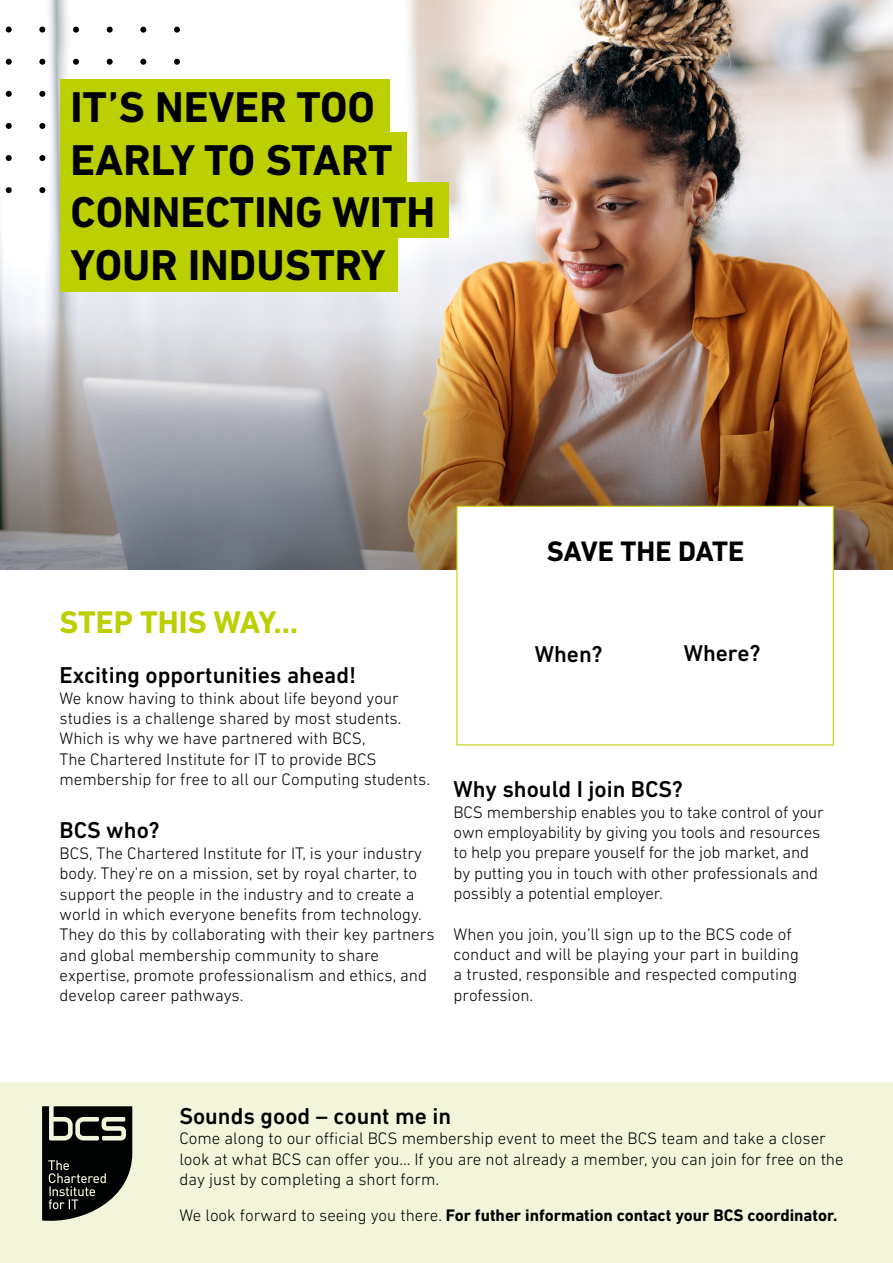
<style>
.page{position:relative;width:893px;height:1263px;background:#fff}
.page>*{position:absolute;margin:0;border:0;box-sizing:border-box;transform-origin:0 0}
.t1{font:700 43.8px/52.5px "DIN Next LT Pro";color:#000}
.t2{font:700 31.8px "DIN Next LT Pro";color:#bccf00}
.t3{font:700 28.65px "DIN Next LT Pro";letter-spacing:-.005em;color:#000}
.t4{font:500 23.4px "DIN Next LT Pro";color:#000}
.t5{font:300 16.95px/20.4px "DIN Next LT Pro";color:#000}
.t6{font:700 16.95px "DIN Next LT Pro";color:#000}
.s1{font-weight:300}
</style>
<div class="page">
<img style="left:0;top:0;width:893px;height:570px">
<div style="left:0;top:1082px;width:893px;height:181px;background:#f3f5db"></div>
<svg style="left:42px;top:1106px;width:90px;height:115px"></svg>
<svg style="left:6px;top:27px;width:6px;height:6px"></svg>
<svg style="left:6px;top:155px;width:6px;height:6px"></svg>
<svg style="left:6px;top:91px;width:6px;height:6px"></svg>
<svg style="left:6px;top:59px;width:6px;height:6px"></svg>
<svg style="left:6px;top:187px;width:6px;height:6px"></svg>
<svg style="left:6px;top:123px;width:6px;height:6px"></svg>
<svg style="left:39px;top:27px;width:6px;height:6px"></svg>
<svg style="left:39px;top:155px;width:6px;height:6px"></svg>
<svg style="left:39px;top:91px;width:6px;height:6px"></svg>
<svg style="left:39px;top:59px;width:6px;height:6px"></svg>
<svg style="left:39px;top:187px;width:6px;height:6px"></svg>
<svg style="left:39px;top:123px;width:6px;height:6px"></svg>
<svg style="left:73px;top:27px;width:6px;height:6px"></svg>
<svg style="left:73px;top:59px;width:6px;height:6px"></svg>
<svg style="left:107px;top:27px;width:6px;height:6px"></svg>
<svg style="left:107px;top:59px;width:6px;height:6px"></svg>
<svg style="left:140px;top:27px;width:6px;height:6px"></svg>
<svg style="left:140px;top:59px;width:6px;height:6px"></svg>
<svg style="left:174px;top:27px;width:6px;height:6px"></svg>
<svg style="left:174px;top:59px;width:6px;height:6px"></svg>
<div style="left:456px;top:506px;width:378px;height:239px;background:#fff;border:1px solid #bccf00"></div>
<div style="left:60px;top:80px;width:330px;height:55px;background:#bccf00"></div>
<div style="left:60px;top:132px;width:346px;height:56px;background:#bccf00"></div>
<div style="left:60px;top:182px;width:388px;height:56px;background:#bccf00"></div>
<div style="left:60px;top:236px;width:338px;height:56px;background:#bccf00"></div>
<h1 class="t1" style="left:71px;top:81px;width:366px">IT’S NEVER TOO<br>EARLY TO START<br>CONNECTING WITH<br>YOUR INDUSTRY</h1>
<h2 class="t2" style="left:60px;top:604px;width:240px">STEP THIS WAY…</h2>
<h3 class="t4" style="left:60px;top:662px;width:298px">Exciting opportunities ahead!</h3>
<p class="t5" style="left:60px;top:687px;width:372px">We know having to think about life beyond your studies is a challenge shared by most students.<br>Which is why we have partnered with BCS,<br>The Chartered Institute for IT to provide BCS membership for free to all our Computing students.</p>
<h3 class="t4" style="left:60px;top:817px;width:102px">BCS who?</h3>
<p class="t5" style="left:60px;top:843px;width:376px">BCS, The Chartered Institute for IT, is your industry body. They’re on a mission, set by royal charter, to support the people in the industry and to create a world in which everyone benefits from technology.<br>They do this by collaborating with their key partners and global membership community to share expertise, promote professionalism and ethics, and develop career pathways.</p>
<h3 class="t3" style="left:547px;top:534px;width:199px">SAVE THE DATE</h3>
<h3 class="t4" style="left:535px;top:640px;width:69px">When?</h3>
<h3 class="t4" style="left:684px;top:639px;width:78px">Where?</h3>
<h3 class="t4" style="left:454px;top:776px;width:231px">Why should I join BCS?</h3>
<p class="t5" style="left:454px;top:801px;width:372px">BCS membership enables you to take control of your own employability by giving you tools and resources to help you prepare youself for the job market, and by putting you in touch with other professionals and possibly a potential employer.</p>
<p class="t5" style="left:454px;top:923px;width:347px">When you join, you’ll sign up to the BCS code of conduct and will be playing your part in building a trusted, responsible and respected computing profession.</p>
<h3 class="t4" style="left:179px;top:1102px;width:273px">Sounds good – count me in</h3>
<p class="t5" style="left:179px;top:1128px;width:666px">Come along to our official BCS membership event to meet the BCS team and take a closer look at what BCS can offer you… If you are not already a member, you can join for free on the day just by completing a short form.</p>
<p class="t6" style="left:179px;top:1205px;width:660px"><span class="s1">We look forward to seeing you there.</span> For futher information contact your BCS coordinator.</p>
</div>
